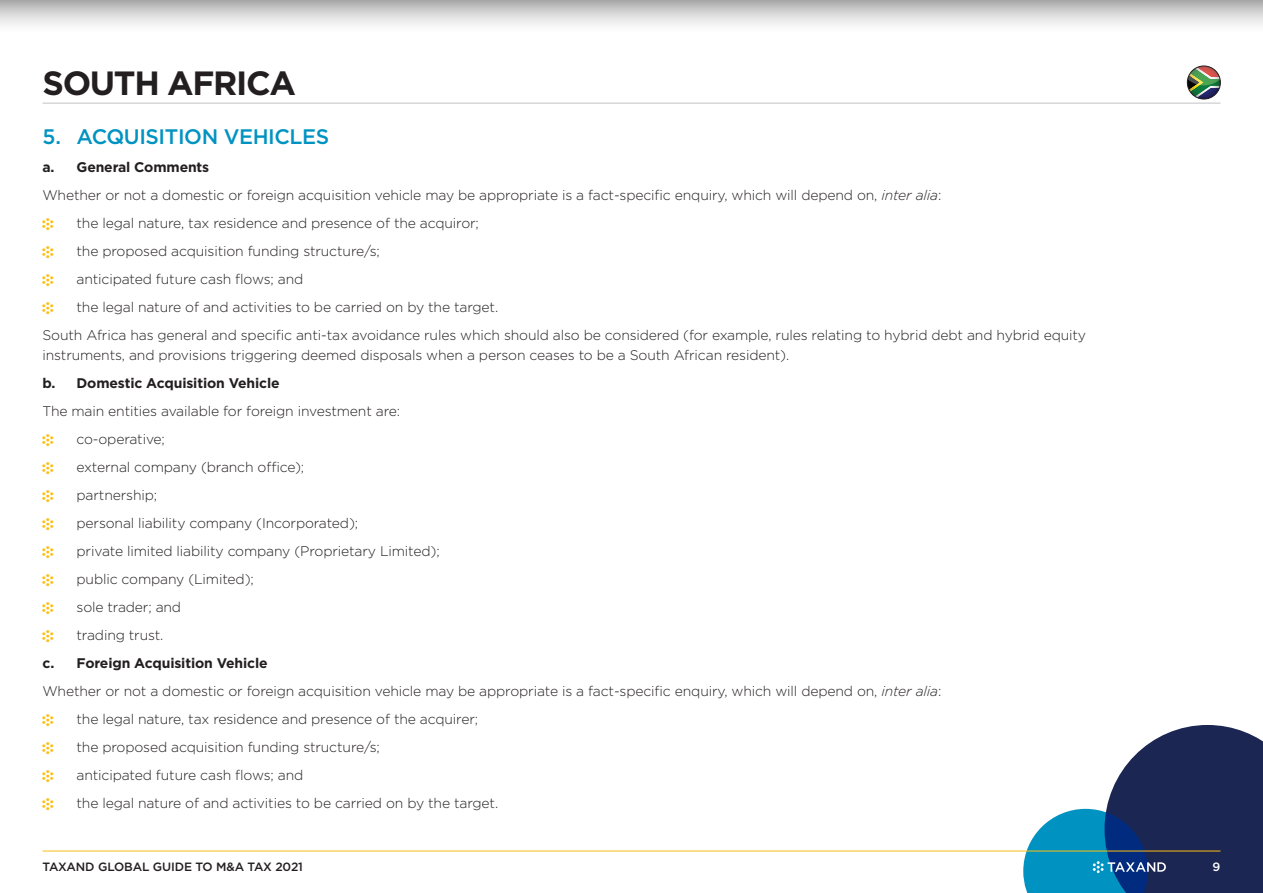
<style>
.page{position:relative;width:1263px;height:893px;background:#fff}
.page>*{position:absolute;margin:0;border:0;box-sizing:border-box;transform-origin:0 0}
.t1{font:700 33.6px "Gotham";letter-spacing:-.04em;color:#231f20}
.t2{font:500 21px "Gotham";letter-spacing:-.02em;color:#0093c2}
.Body_Text{font:300 13.95px/19.5px "Gotham";letter-spacing:-.01em;color:#231f20}
.t3{font:700 13.95px "Gotham";letter-spacing:-.01em;color:#231f20}
.t4{font:500 12px "Gotham";letter-spacing:-.01em;color:#231f20}
.t5{font:500 12px "Gotham";color:#fff}
.s1{font-style:italic}
.s2{font-family:"Gotham Tax And";color:#fdbd12}
</style>
<div class="page">
<svg style="left:1023px;top:725px;width:240px;height:168px"></svg>
<hr style="left:43px;top:103px;width:1177px;height:1px;background:#c2c3c5">
<hr style="left:43px;top:851px;width:1177px;height:1px;background:#fdbd12">
<svg style="left:0;top:0;width:1263px;height:25px;background:#d2d1d1"></svg>
<svg style="left:1186px;top:66px;width:35px;height:33px"></svg>
<img style="left:1190px;top:69px;width:30px;height:16px">
<img style="left:1189px;top:73px;width:14px;height:12px">
<div style="left:1187px;top:66px;width:33px;height:33px;border:1px solid #231f20;border-radius:50%"></div>
<h1 class="t1" style="left:43px;top:61px;width:255px">SOUTH AFRICA</h1>
<p class="t2" style="left:43px;top:123px;width:288px">5. ACQUISITION VEHICLES</p>
<p class="t3" style="left:43px;top:158px;width:168px">a. General Comments</p>
<p class="Body_Text" style="left:43px;top:185px;width:900px">Whether or not a domestic or foreign acquisition vehicle may be appropriate is a fact-specific enquiry, which will depend on, <span class="s1">inter alia</span>:</p>
<p class="Body_Text" style="left:43px;top:213px;width:438px"><span class="s2">•</span> the legal nature, tax residence and presence of the acquiror;</p>
<p class="Body_Text" style="left:43px;top:241px;width:339px"><span class="s2">•</span> the proposed acquisition funding structure/s;</p>
<p class="Body_Text" style="left:43px;top:269px;width:262px"><span class="s2">•</span> anticipated future cash flows; and</p>
<p class="Body_Text" style="left:43px;top:297px;width:457px"><span class="s2">•</span> the legal nature of and activities to be carried on by the target.</p>
<p class="Body_Text" style="left:43px;top:325px;width:1045px">South Africa has general and specific anti-tax avoidance rules which should also be considered (for example, rules relating to hybrid debt and hybrid equity instruments, and provisions triggering deemed disposals when a person ceases to be a South African resident).</p>
<p class="t3" style="left:43px;top:374px;width:239px">b. Domestic Acquisition Vehicle</p>
<p class="Body_Text" style="left:43px;top:401px;width:359px">The main entities available for foreign investment are:</p>
<p class="Body_Text" style="left:43px;top:429px;width:124px"><span class="s2">•</span> co-operative;</p>
<p class="Body_Text" style="left:43px;top:457px;width:263px"><span class="s2">•</span> external company (branch office);</p>
<p class="Body_Text" style="left:43px;top:485px;width:116px"><span class="s2">•</span> partnership;</p>
<p class="Body_Text" style="left:43px;top:513px;width:317px"><span class="s2">•</span> personal liability company (Incorporated);</p>
<p class="Body_Text" style="left:43px;top:541px;width:399px"><span class="s2">•</span> private limited liability company (Proprietary Limited);</p>
<p class="Body_Text" style="left:43px;top:569px;width:213px"><span class="s2">•</span> public company (Limited);</p>
<p class="Body_Text" style="left:43px;top:597px;width:140px"><span class="s2">•</span> sole trader; and</p>
<p class="Body_Text" style="left:43px;top:625px;width:122px"><span class="s2">•</span> trading trust.</p>
<p class="t3" style="left:43px;top:654px;width:227px">c. Foreign Acquisition Vehicle</p>
<p class="Body_Text" style="left:43px;top:681px;width:900px">Whether or not a domestic or foreign acquisition vehicle may be appropriate is a fact-specific enquiry, which will depend on, <span class="s1">inter alia</span>:</p>
<p class="Body_Text" style="left:43px;top:709px;width:437px"><span class="s2">•</span> the legal nature, tax residence and presence of the acquirer;</p>
<p class="Body_Text" style="left:43px;top:737px;width:339px"><span class="s2">•</span> the proposed acquisition funding structure/s;</p>
<p class="Body_Text" style="left:43px;top:765px;width:262px"><span class="s2">•</span> anticipated future cash flows; and</p>
<p class="Body_Text" style="left:43px;top:793px;width:457px"><span class="s2">•</span> the legal nature of and activities to be carried on by the target.</p>
<p class="t4" style="left:43px;top:859px;width:262px">TAXAND GLOBAL GUIDE TO M&amp;A TAX 2021</p>
<p class="t5" style="left:1212px;top:859px;width:9px">9</p>
</div>
